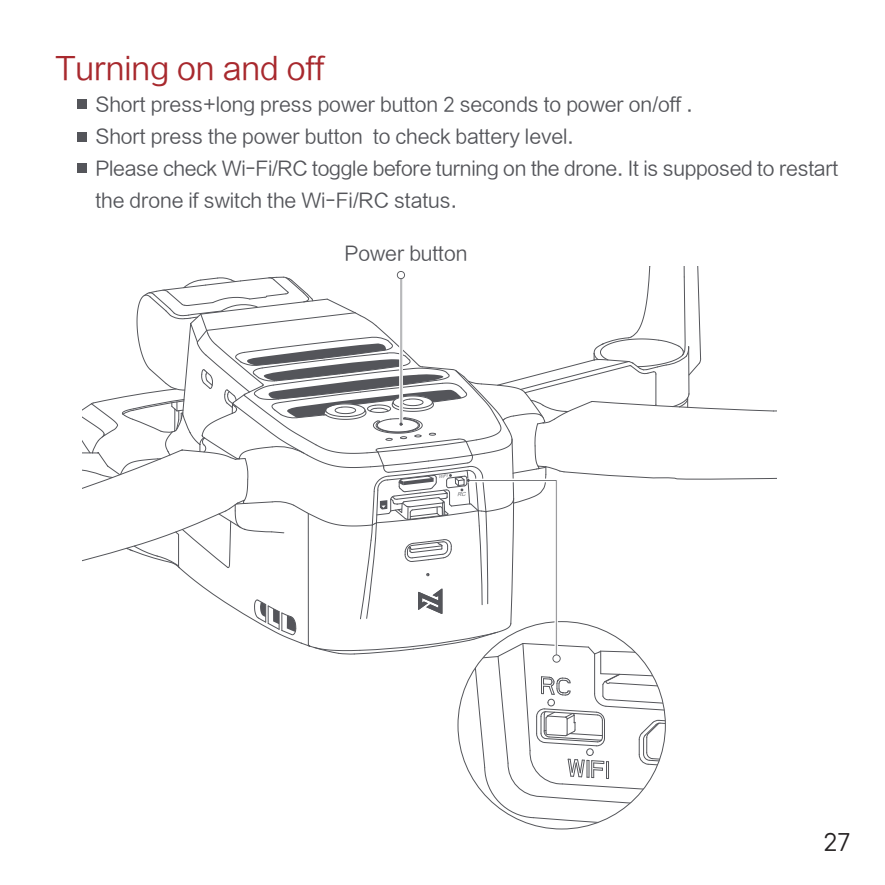
<style>
.page{position:relative;width:885px;height:885px;background:#fff}
.page>*{position:absolute;margin:0;border:0;box-sizing:border-box;transform-origin:0 0}
.t1{font:32px "MI LANTING GB OUTSIDE YS";color:#a8292e}
.t2{font:24px "MI LANTING GB OUTSIDE YS";color:#231f20}
.t3{font:20px/32px "MI LANTING GB OUTSIDE YS";color:#54555a}
</style>
<div class="page">
<div style="left:77px;top:100px;width:9px;height:9px;background:#54555a"></div>
<div style="left:77px;top:132px;width:9px;height:9px;background:#54555a"></div>
<div style="left:77px;top:164px;width:9px;height:9px;background:#54555a"></div>
<svg style="left:82px;top:266px;width:694px;height:562px"></svg>
<h1 class="t1" style="left:55px;top:45px;width:271px">Turning on and off</h1>
<p class="t3" style="left:95px;top:87px;width:744px">Short press+long press power button 2 seconds to power on/off .<br>Short press the power button to check battery level.<br>Please check Wi-Fi/RC toggle before turning on the drone. It is supposed to restart the drone if switch the Wi-Fi/RC status.</p>
<p class="t3" style="left:344px;top:236px;width:124px">Power button</p>
<p class="t2" style="left:823px;top:824px;width:29px">27</p>
</div>
